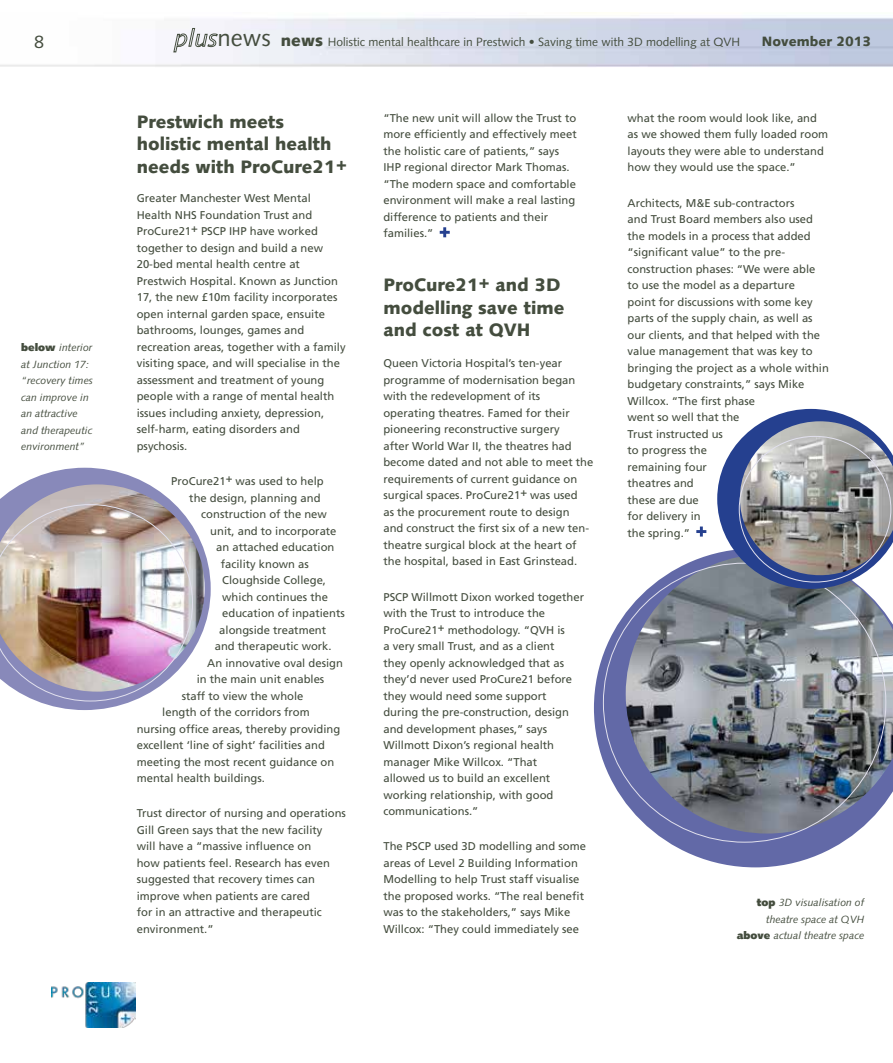
<style>
.page{position:relative;width:893px;height:1063px;background:#fff}
.page>*{position:absolute;margin:0;border:0;box-sizing:border-box;transform-origin:0 0}
.t1{font:900 18px/22.5px "Syntax LT Std";color:#444d3e}
.t2{font:18px "Syntax LT Std";color:#444d3e}
.t3{font:900 13.5px "Syntax LT Std";color:#444d3e}
.t4{font:12px "Syntax LT Std";color:#444d3e}
.t5{font:11.25px/16.5px "Frutiger LT Std";color:#444d3e}
.t6{font:italic 10.5px/16.5px "Syntax LT Std";color:#444d3e}
.s1{font-size:24px}
.s2{font-weight:900;font-size:16.5px}
.s3{font-weight:900;font-style:normal}
</style>
<div class="page">
<img style="left:51px;top:983px;width:85px;height:45px">
<svg style="left:173px;top:28px;width:45px;height:24px"></svg>
<svg style="left:440px;top:227px;width:10px;height:10px"></svg>
<svg style="left:696px;top:527px;width:10px;height:10px"></svg>
<svg style="left:22px;top:468px;width:189px;height:242px"></svg>
<img style="left:0;top:484px;width:205px;height:208px">
<img style="left:0;top:504px;width:193px;height:197px">
<svg style="left:594px;top:553px;width:260px;height:314px"></svg>
<img style="left:626px;top:554px;width:267px;height:280px">
<svg style="left:717px;top:409px;width:176px;height:180px"></svg>
<img style="left:740px;top:421px;width:153px;height:154px">
<h1 class="t2" style="left:34px;top:31px;width:12px">8</h1>
<p class="t4" style="left:218px;top:35px;width:524px"><span class="s1">news</span> <span class="s2">news</span> Holistic mental healthcare in Prestwich • Saving time with 3D modelling at QVH</p>
<p class="t3" style="left:762px;top:34px;width:111px">November 2013</p>
<p class="t6" style="left:21px;top:339px;width:73px"><span class="s3">below</span> interior at Junction 17: “recovery times can improve in an attractive and therapeutic environment”</p>
<h1 class="t1" style="left:137px;top:111px;width:212px">Prestwich meets holistic mental health needs with ProCure21+</h1>
<p class="t5" style="left:137px;top:190px;width:210px">Greater Manchester West Mental Health NHS Foundation Trust and ProCure21+ PSCP IHP have worked together to design and build a new 20-bed mental health centre at Prestwich Hospital. Known as Junction 17, the new £10m facility incorporates open internal garden space, ensuite bathrooms, lounges, games and recreation areas, together with a family visiting space, and will specialise in the assessment and treatment of young people with a range of mental health issues including anxiety, depression, self-harm, eating disorders and psychosis.</p>
<p class="t5" style="left:171px;top:473px;width:154px">ProCure21+ was used to help</p>
<p class="t5" style="left:189px;top:489px;width:133px">the design, planning and</p>
<p class="t5" style="left:201px;top:506px;width:127px">construction of the new</p>
<p class="t5" style="left:210px;top:522px;width:128px">unit, and to incorporate</p>
<p class="t5" style="left:216px;top:539px;width:120px">an attached education</p>
<p class="t5" style="left:221px;top:555px;width:90px">facility known as</p>
<p class="t5" style="left:222px;top:572px;width:105px">Cloughside College,</p>
<p class="t5" style="left:222px;top:588px;width:107px">which continues the</p>
<p class="t5" style="left:222px;top:605px;width:124px">education of inpatients</p>
<p class="t5" style="left:219px;top:621px;width:108px">alongside treatment</p>
<p class="t5" style="left:215px;top:638px;width:118px">and therapeutic work.</p>
<p class="t5" style="left:207px;top:654px;width:137px">An innovative oval design</p>
<p class="t5" style="left:197px;top:671px;width:129px">in the main unit enables</p>
<p class="t5" style="left:182px;top:687px;width:123px">staff to view the whole</p>
<p class="t5" style="left:162px;top:704px;width:149px">length of the corridors from</p>
<p class="t5" style="left:137px;top:720px;width:205px">nursing office areas, thereby providing</p>
<p class="t5" style="left:137px;top:737px;width:190px">excellent ‘line of sight’ facilities and</p>
<p class="t5" style="left:137px;top:753px;width:199px">meeting the most recent guidance on</p>
<p class="t5" style="left:137px;top:770px;width:130px">mental health buildings.</p>
<p class="t5" style="left:137px;top:805px;width:211px">Trust director of nursing and operations Gill Green says that the new facility<br>will have a “massive influence on<br>how patients feel. Research has even suggested that recovery times can improve when patients are cared<br>for in an attractive and therapeutic environment.”</p>
<p class="t5" style="left:383px;top:110px;width:195px">“The new unit will allow the Trust to more efficiently and effectively meet the holistic care of patients,” says<br>IHP regional director Mark Thomas. “The modern space and comfortable environment will make a real lasting difference to patients and their families.”</p>
<h1 class="t1" style="left:383px;top:274px;width:182px">ProCure21+ and 3D modelling save time and cost at QVH</h1>
<p class="t5" style="left:383px;top:355px;width:211px">Queen Victoria Hospital’s ten-year programme of modernisation began with the redevelopment of its operating theatres. Famed for their pioneering reconstructive surgery<br>after World War II, the theatres had become dated and not able to meet the requirements of current guidance on surgical spaces. ProCure21+ was used<br>as the procurement route to design<br>and construct the first six of a new ten&shy;theatre surgical block at the heart of the hospital, based in East Grinstead.</p>
<p class="t5" style="left:383px;top:588px;width:202px">PSCP Willmott Dixon worked together with the Trust to introduce the<br>ProCure21+ methodology. “QVH is<br>a very small Trust, and as a client<br>they openly acknowledged that as they’d never used ProCure21 before they would need some support during the pre-construction, design and development phases,” says<br>Willmott Dixon’s regional health manager Mike Willcox. “That<br>allowed us to build an excellent working relationship, with good communications.”</p>
<p class="t5" style="left:383px;top:838px;width:204px">The PSCP used 3D modelling and some areas of Level 2 Building Information Modelling to help Trust staff visualise the proposed works. “The real benefit was to the stakeholders,” says Mike Willcox: “They could immediately see</p>
<p class="t5" style="left:628px;top:110px;width:202px">what the room would look like, and as we showed them fully loaded room layouts they were able to understand how they would use the space.”</p>
<p class="t5" style="left:628px;top:195px;width:203px">Architects, M&amp;E sub-contractors<br>and Trust Board members also used the models in a process that added “significant value” to the pre&shy;construction phases: “We were able to use the model as a departure<br>point for discussions with some key parts of the supply chain, as well as our clients, and that helped with the value management that was key to bringing the project as a whole within budgetary constraints,” says Mike<br>Willcox. “The first phase<br>went so well that the<br>Trust instructed us<br>to progress the<br>remaining four<br>theatres and<br>these are due<br>for delivery in<br>the spring.”</p>
<p class="t6" style="left:737px;top:894px;width:129px;text-align:right"><span class="s3">top</span> 3D visualisation of theatre space at QVH <span class="s3">above</span> actual theatre space</p>
</div>
